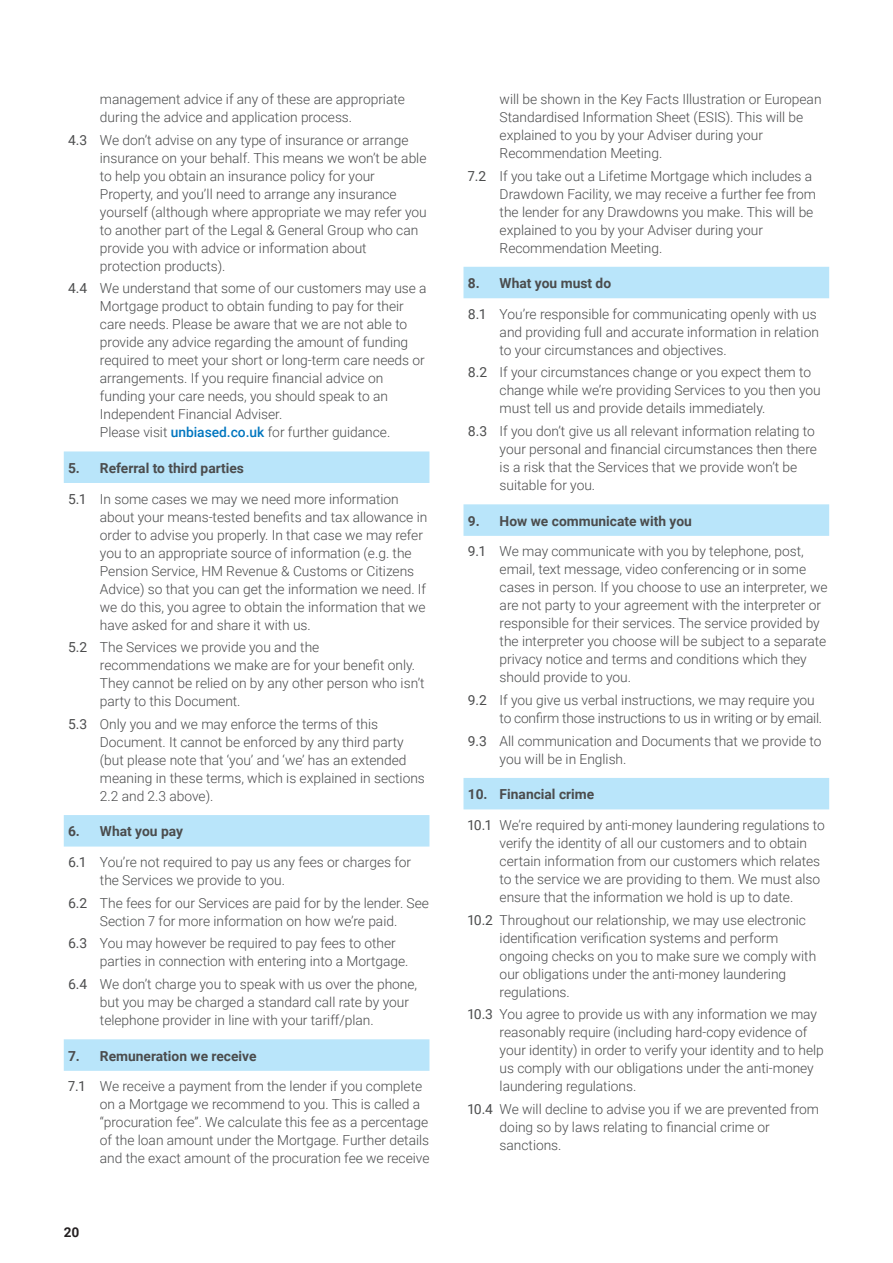
<style>
.page{position:relative;width:893px;height:1263px;background:#fff}
.page>*{position:absolute;margin:0;border:0;box-sizing:border-box;transform-origin:0 0}
.t1{font:300 13.8px/18px "Roboto";color:#4b4c4d}
.t2{font:700 13.8px "Roboto";color:#4b4c4d}
.t3{font:300 13.8px/18px "Roboto";letter-spacing:-.02em;color:#4b4c4d}
.t4{font:700 13.5px "Roboto";color:#231f20}
.s1{font-weight:400}
.s2{font-weight:500;color:#0076bf}
</style>
<div class="page">
<div style="left:64px;top:451px;width:365px;height:32px;background:#b9e5fa"></div>
<div style="left:64px;top:815px;width:365px;height:31px;background:#b9e5fa"></div>
<div style="left:64px;top:1039px;width:365px;height:32px;background:#b9e5fa"></div>
<div style="left:463px;top:267px;width:366px;height:31px;background:#b9e5fa"></div>
<div style="left:463px;top:504px;width:366px;height:32px;background:#b9e5fa"></div>
<div style="left:463px;top:778px;width:366px;height:31px;background:#b9e5fa"></div>
<p class="t1" style="left:100px;top:89px;width:306px">management advice if any of these are appropriate during the advice and application process.</p>
<p class="t1" style="left:100px;top:130px;width:328px;text-indent:-32px"><span class="s1">4.3</span> We don’t advise on any type of insurance or arrange insurance on your behalf. This means we won’t be able to help you obtain an insurance policy for your Property, and you’ll need to arrange any insurance yourself (although where appropriate we may refer you to another part of the Legal &amp; General Group who can provide you with advice or information about protection products).</p>
<p class="t1" style="left:100px;top:279px;width:328px;text-indent:-32px"><span class="s1">4.4</span> We understand that some of our customers may use a Mortgage product to obtain funding to pay for their care needs. Please be aware that we are not able to provide any advice regarding the amount of funding required to meet your short or long-term care needs or arrangements. If you require financial advice on funding your care needs, you should speak to an Independent Financial Adviser.<br>Please visit <span class="s2">unbiased.co.uk</span> for further guidance.</p>
<p class="t2" style="left:68px;top:458px;width:178px">5. Referral to third parties</p>
<p class="t1" style="left:100px;top:489px;width:329px;text-indent:-32px"><span class="s1">5.1</span> In some cases we may we need more information about your means-tested benefits and tax allowance in order to advise you properly. In that case we may refer you to an appropriate source of information (e.g. the Pension Service, HM Revenue &amp; Customs or Citizens Advice) so that you can get the information we need. If we do this, you agree to obtain the information that we have asked for and share it with us.</p>
<p class="t1" style="left:100px;top:638px;width:326px;text-indent:-32px"><span class="s1">5.2</span> The Services we provide you and the recommendations we make are for your benefit only.<br>They cannot be relied on by any other person who isn’t party to this Document.</p>
<p class="t1" style="left:100px;top:714px;width:326px;text-indent:-32px"><span class="s1">5.3</span> Only you and we may enforce the terms of this Document. It cannot be enforced by any third party (but please note that ‘you’ and ‘we’ has an extended meaning in these terms, which is explained in sections 2.2 and 2.3 above).</p>
<p class="t2" style="left:68px;top:822px;width:116px">6. What you pay</p>
<p class="t1" style="left:100px;top:853px;width:313px;text-indent:-32px"><span class="s1">6.1</span> You’re not required to pay us any fees or charges for the Services we provide to you.</p>
<p class="t1" style="left:68px;top:893px;width:362px;text-align:center"><span class="s1">6.2</span> The fees for our Services are paid for by the lender. See<br>Section 7 for more information on how we’re paid.</p>
<p class="t1" style="left:100px;top:934px;width:310px;text-indent:-32px"><span class="s1">6.3</span> You may however be required to pay fees to other parties in connection with entering into a Mortgage.</p>
<p class="t1" style="left:100px;top:975px;width:319px;text-indent:-32px"><span class="s1">6.4</span> We don’t charge you to speak with us over the phone, but you may be charged a standard call rate by your telephone provider in line with your tariff/plan.</p>
<p class="t2" style="left:68px;top:1046px;width:190px">7. Remuneration we receive</p>
<p class="t1" style="left:100px;top:1077px;width:331px;text-indent:-32px"><span class="s1">7.1</span> We receive a payment from the lender if you complete on a Mortgage we recommend to you. This is called a “procuration fee”. We calculate this fee as a percentage of the loan amount under the Mortgage. Further details and the exact amount of the procuration fee we receive</p>
<p class="t4" style="left:64px;top:1223px;width:17px">20</p>
<p class="t1" style="left:500px;top:89px;width:323px">will be shown in the Key Facts Illustration or European Standardised Information Sheet (ESIS). This will be explained to you by your Adviser during your Recommendation Meeting.</p>
<p class="t1" style="left:500px;top:166px;width:318px;text-indent:-32px"><span class="s1">7.2</span> If you take out a Lifetime Mortgage which includes a Drawdown Facility, we may receive a further fee from the lender for any Drawdowns you make. This will be explained to you by your Adviser during your Recommendation Meeting.</p>
<p class="t2" style="left:468px;top:273px;width:145px">8. What you must do</p>
<p class="t1" style="left:500px;top:304px;width:321px;text-indent:-32px"><span class="s1">8.1</span> You’re responsible for communicating openly with us and providing full and accurate information in relation to your circumstances and objectives.</p>
<p class="t1" style="left:500px;top:363px;width:323px;text-indent:-32px"><span class="s1">8.2</span> If your circumstances change or you expect them to change while we’re providing Services to you then you must tell us and provide details immediately.</p>
<p class="t1" style="left:500px;top:422px;width:319px;text-indent:-32px"><span class="s1">8.3</span> If you don’t give us all relevant information relating to your personal and financial circumstances then there is a risk that the Services that we provide won’t be suitable for you.</p>
<p class="t2" style="left:468px;top:511px;width:226px">9. How we communicate with you</p>
<p class="t1" style="left:500px;top:542px;width:329px;text-indent:-32px"><span class="s1">9.1</span> We may communicate with you by telephone, post, email, text message, video conferencing or in some cases in person. If you choose to use an interpreter, we are not party to your agreement with the interpreter or responsible for their services. The service provided by the interpreter you choose will be subject to a separate privacy notice and terms and conditions which they should provide to you.</p>
<p class="t3" style="left:500px;top:691px;width:324px;text-indent:-32px"><span class="s1">9.2</span> If you give us verbal instructions, we may require you to confirm those instructions to us in writing or by email.</p>
<p class="t1" style="left:500px;top:731px;width:323px;text-indent:-32px"><span class="s1">9.3</span> All communication and Documents that we provide to you will be in English.</p>
<p class="t2" style="left:468px;top:785px;width:128px">10. Financial crime</p>
<p class="t1" style="left:500px;top:815px;width:327px;text-indent:-32px"><span class="s1">10.1</span> We’re required by anti-money laundering regulations to verify the identity of all our customers and to obtain certain information from our customers which relates to the service we are providing to them. We must also ensure that the information we hold is up to date.</p>
<p class="t1" style="left:500px;top:910px;width:318px;text-indent:-32px"><span class="s1">10.2</span> Throughout our relationship, we may use electronic identification verification systems and perform ongoing checks on you to make sure we comply with our obligations under the anti-money laundering regulations.</p>
<p class="t1" style="left:500px;top:1005px;width:326px;text-indent:-32px"><span class="s1">10.3</span> You agree to provide us with any information we may reasonably require (including hard-copy evidence of your identity) in order to verify your identity and to help us comply with our obligations under the anti-money laundering regulations.</p>
<p class="t1" style="left:500px;top:1099px;width:321px;text-indent:-32px"><span class="s1">10.4</span> We will decline to advise you if we are prevented from doing so by laws relating to financial crime or sanctions.</p>
</div>
